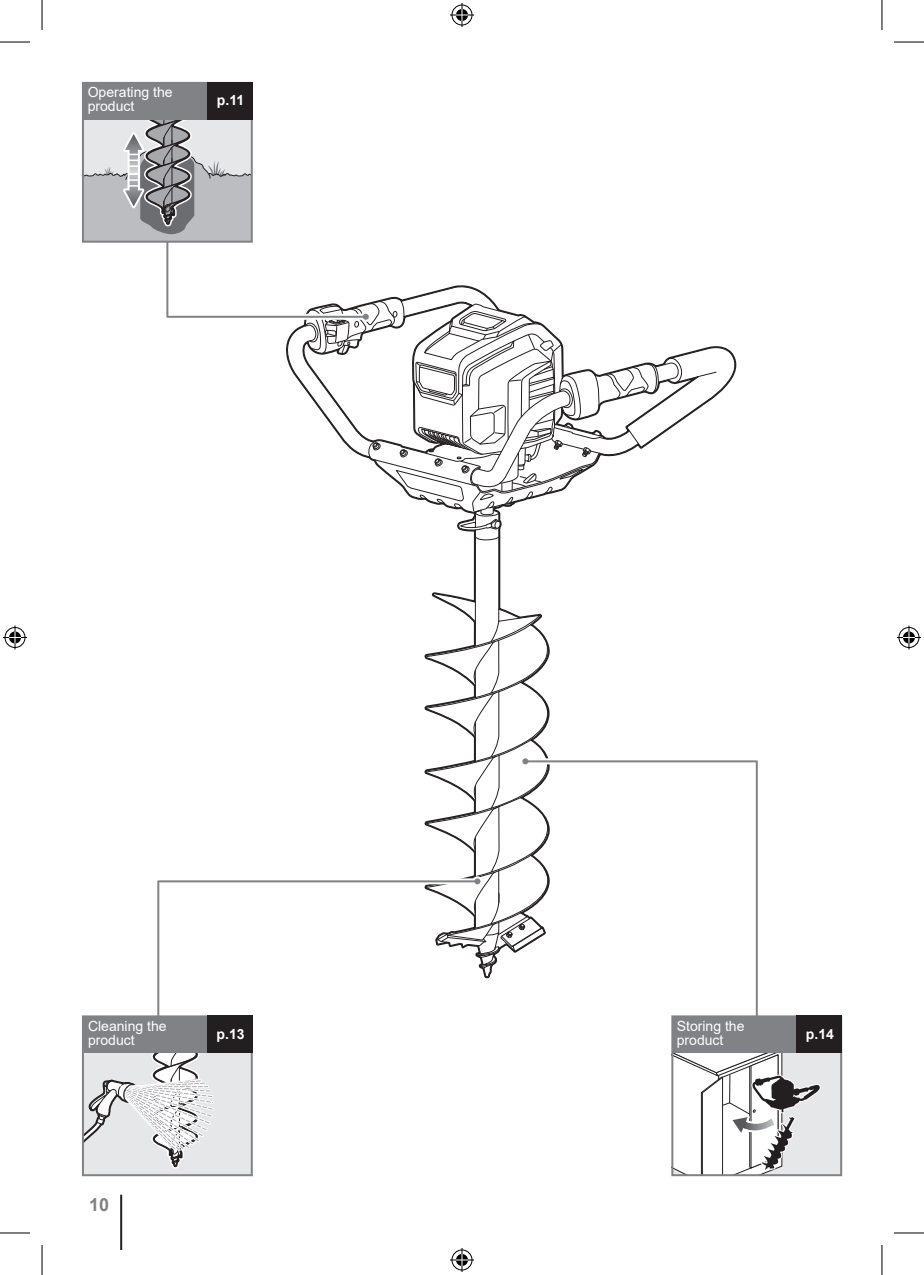
<style>
.page{position:relative;width:924px;height:1275px;background:#fff}
.page>*{position:absolute;margin:0;border:0;box-sizing:border-box;transform-origin:0 0}
.t1{font:700 18px "Arial";color:#808285}
.t2{font:14px/14px "Arial";color:#fff}
.t3{font:700 14px "Arial";color:#fff}
</style>
<div class="page">
<hr style="left:120px;top:1194px;width:2px;height:56px;background:#231f20">
<svg style="left:697px;top:371px;width:20px;height:7px"></svg>
<svg style="left:757px;top:760px;width:1px;height:255px"></svg>
<svg style="left:683px;top:760px;width:74px;height:255px"></svg>
<div style="left:83px;top:1016px;width:169px;height:159px;background:#e6e7e9"></div>
<div style="left:672px;top:1016px;width:168px;height:159px;background:#e6e7e9"></div>
<svg style="left:85px;top:120px;width:598px;height:895px"></svg>
<svg style="left:85px;top:1053px;width:129px;height:116px"></svg>
<svg style="left:674px;top:1053px;width:147px;height:120px"></svg>
<div style="left:83px;top:83px;width:169px;height:37px;background:#808285"></div>
<div style="left:82px;top:82px;width:171px;height:161px;border:2px solid #808285"></div>
<div style="left:207px;top:82px;width:46px;height:38px;background:#231f20"></div>
<div style="left:83px;top:1016px;width:169px;height:37px;background:#808285"></div>
<div style="left:82px;top:1015px;width:171px;height:161px;border:2px solid #808285"></div>
<div style="left:207px;top:1015px;width:46px;height:38px;background:#231f20"></div>
<div style="left:672px;top:1016px;width:168px;height:37px;background:#808285"></div>
<div style="left:671px;top:1015px;width:170px;height:161px;border:2px solid #808285"></div>
<div style="left:795px;top:1015px;width:46px;height:38px;background:#231f20"></div>
<hr style="left:0;top:42px;width:30px;height:1px;background:#000">
<hr style="left:893px;top:42px;width:30px;height:1px;background:#000">
<hr style="left:0;top:1232px;width:30px;height:1px;background:#000">
<hr style="left:893px;top:1232px;width:30px;height:1px;background:#000">
<hr style="left:42px;top:0;width:1px;height:30px;background:#000">
<hr style="left:42px;top:1245px;width:1px;height:30px;background:#000">
<hr style="left:881px;top:0;width:1px;height:30px;background:#000">
<hr style="left:881px;top:1245px;width:1px;height:30px;background:#000">
<svg style="left:450px;top:3px;width:24px;height:24px"></svg>
<svg style="left:450px;top:1248px;width:24px;height:24px"></svg>
<svg style="left:3px;top:625px;width:24px;height:24px"></svg>
<svg style="left:897px;top:625px;width:23px;height:24px"></svg>
<p class="t2" style="left:88px;top:85px;width:86px">Operating the product</p>
<p class="t3" style="left:217px;top:90px;width:29px">p.11</p>
<p class="t2" style="left:88px;top:1019px;width:80px">Cleaning the product</p>
<p class="t2" style="left:676px;top:1019px;width:69px">Storing the product</p>
<p class="t3" style="left:216px;top:1024px;width:30px">p.13</p>
<p class="t1" style="left:89px;top:1191px;width:22px">10</p>
<p class="t3" style="left:805px;top:1024px;width:30px">p.14</p>
</div>
